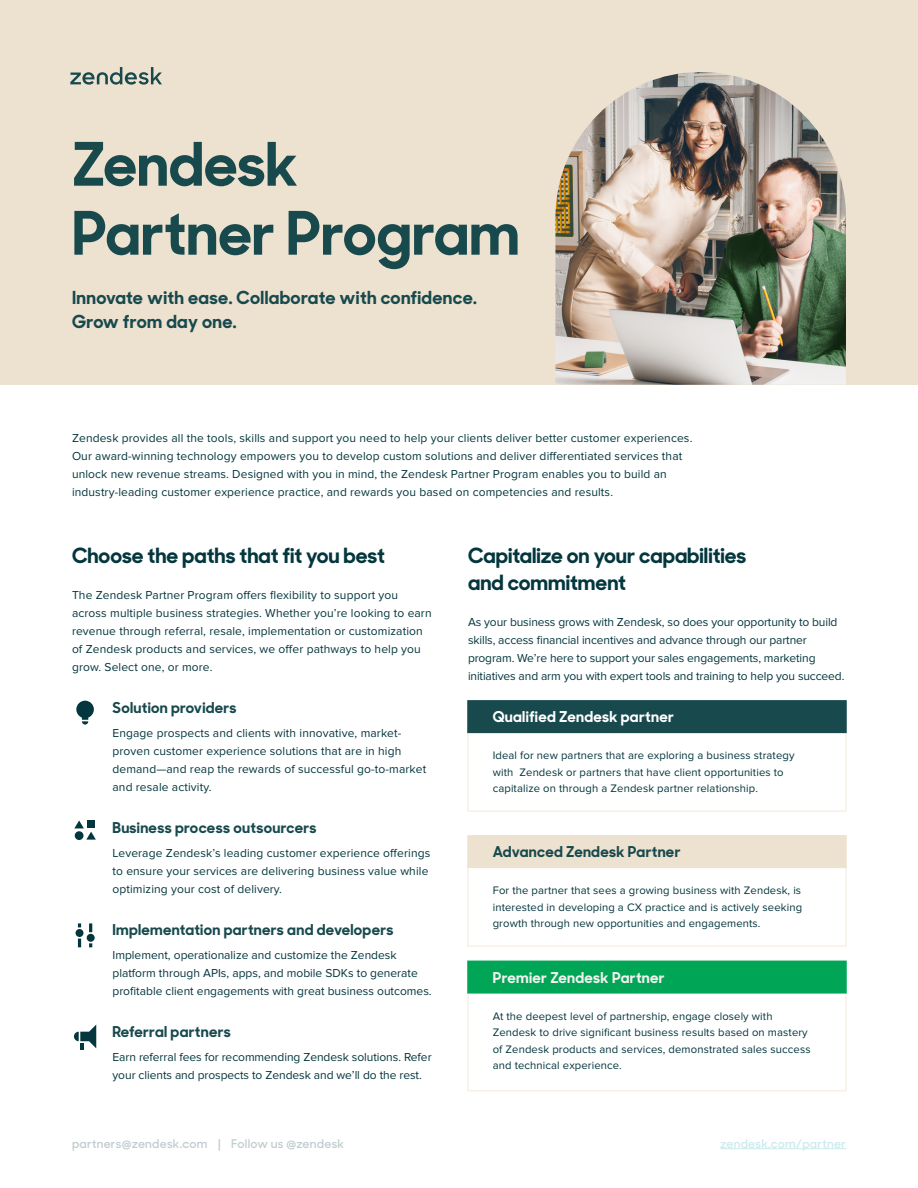
<style>
.page{position:relative;width:918px;height:1188px;background:#fff}
.page>*{position:absolute;margin:0;border:0;box-sizing:border-box;transform-origin:0 0}
.Header_1{font:700 60px/69px "Sharp Sans No 1";color:#17494d}
.Subheader_1{font:700 21px/27px "Sharp Sans No 1";color:#03363d}
.Subheader_2{font:700 18px/24px "Sharp Sans No 1";letter-spacing:.02em;color:#17494d}
.Subheader_3{font:700 15px "Sharp Sans No 1";letter-spacing:.02em;color:#17494d}
.Subheader_3-2{font:700 15px "Sharp Sans No 1";letter-spacing:.02em;color:#fff}
.Subheader_3-3{font:700 15px "Sharp Sans No 1";letter-spacing:.02em;color:#f3f0ee}
.Body_3{font:12px/18px "Proxima Nova";letter-spacing:.01em;color:#03363d}
.Body_3-2{font:12px/18px "Proxima Nova";letter-spacing:-.01em;color:#03363d}
.t1{font:600 12px "Sharp Sans No 1";letter-spacing:.02em;color:#c0cdcf}
.t2{font:600 12px "Sharp Sans No 1";letter-spacing:.02em;color:#cbeaee}
.Body_3-3{font:11.25px/16.5px "Proxima Nova";letter-spacing:.01em;color:#03363d}
</style>
<div class="page">
<hr style="left:720px;top:1148px;width:126px;height:1px;background:#cbeaee">
<div style="left:0;top:0;width:918px;height:385px;background:#ede1cf"></div>
<img style="left:555px;top:72px;width:291px;height:313px">
<svg style="left:89px;top:943px;width:3px;height:4px"></svg>
<svg style="left:78px;top:939px;width:3px;height:8px"></svg>
<svg style="left:89px;top:923px;width:3px;height:9px"></svg>
<svg style="left:78px;top:923px;width:3px;height:4px"></svg>
<div style="left:76px;top:929px;width:8px;height:8px;background:#03363d;border-radius:50%"></div>
<div style="left:87px;top:934px;width:8px;height:8px;background:#03363d;border-radius:50%"></div>
<svg style="left:74px;top:1025px;width:22px;height:24px"></svg>
<svg style="left:76px;top:701px;width:18px;height:24px"></svg>
<svg style="left:74px;top:820px;width:22px;height:20px"></svg>
<svg style="left:70px;top:67px;width:92px;height:18px"></svg>
<div style="left:467px;top:729px;width:380px;height:83px;border:2px solid #f6f0e7"></div>
<div style="left:467px;top:700px;width:380px;height:33px;background:#17494d;border:2px solid #17494d"></div>
<div style="left:467px;top:864px;width:380px;height:83px;border:2px solid #f6f0e7"></div>
<div style="left:467px;top:835px;width:380px;height:33px;background:#ede1cf"></div>
<div style="left:467px;top:990px;width:380px;height:101px;border:2px solid #f6f0e7"></div>
<div style="left:467px;top:961px;width:380px;height:33px;background:#00a656;border:2px solid #00a656"></div>
<p class="Header_1" style="left:72px;top:124px;width:449px">Zendesk<br>Partner Program</p>
<p class="Subheader_2" style="left:72px;top:284px;width:406px">Innovate with ease. Collaborate with confidence.<br>Grow from day one.</p>
<p class="Body_3" style="left:72px;top:429px;width:622px">Zendesk provides all the tools, skills and support you need to help your clients deliver better customer experiences.<br>Our award-winning technology empowers you to develop custom solutions and deliver differentiated services that unlock new revenue streams. Designed with you in mind, the Zendesk Partner Program enables you to build an industry-leading customer experience practice, and rewards you based on competencies and results.</p>
<p class="Subheader_1" style="left:72px;top:539px;width:315px">Choose the paths that fit you best</p>
<p class="Body_3" style="left:72px;top:586px;width:361px">The Zendesk Partner Program offers flexibility to support you across multiple business strategies. Whether you’re looking to earn revenue through referral, resale, implementation or customization of Zendesk products and services, we offer pathways to help you grow. Select one, or more.</p>
<p class="Subheader_3" style="left:112px;top:695px;width:126px">Solution providers</p>
<p class="Body_3" style="left:112px;top:724px;width:315px">Engage prospects and clients with innovative, market&shy;proven customer experience solutions that are in high demand—and reap the rewards of successful go-to-market and resale activity.</p>
<p class="Subheader_3" style="left:112px;top:815px;width:206px">Business process outsourcers</p>
<p class="Body_3" style="left:112px;top:844px;width:319px">Leverage Zendesk’s leading customer experience offerings to ensure your services are delivering business value while optimizing your cost of delivery.</p>
<p class="Subheader_3" style="left:112px;top:917px;width:282px">Implementation partners and developers</p>
<p class="Body_3" style="left:112px;top:946px;width:321px">Implement, operationalize and customize the Zendesk platform through APIs, apps, and mobile SDKs to generate profitable client engagements with great business outcomes.</p>
<p class="Subheader_3" style="left:112px;top:1019px;width:120px">Referral partners</p>
<p class="Body_3" style="left:112px;top:1048px;width:321px">Earn referral fees for recommending Zendesk solutions. Refer your clients and prospects to Zendesk and we’ll do the rest.</p>
<p class="Subheader_1" style="left:468px;top:539px;width:280px">Capitalize on your capabilities and commitment</p>
<p class="Body_3-2" style="left:468px;top:613px;width:378px">As your business grows with Zendesk, so does your opportunity to build skills, access financial incentives and advance through our partner program. We’re here to support your sales engagements, marketing initiatives and arm you with expert tools and training to help you succeed.</p>
<p class="Subheader_3-2" style="left:493px;top:704px;width:183px">Qualified Zendesk partner</p>
<p class="Body_3-3" style="left:493px;top:747px;width:303px">Ideal for new partners that are exploring a business strategy with Zendesk or partners that have client opportunities to capitalize on through a Zendesk partner relationship.</p>
<p class="Subheader_3" style="left:493px;top:839px;width:189px">Advanced Zendesk Partner</p>
<p class="Body_3-3" style="left:493px;top:882px;width:311px;text-align:justify">For the partner that sees a growing business with Zendesk, is interested in developing a CX practice and is actively seeking growth through new opportunities and engagements.</p>
<p class="Subheader_3-3" style="left:493px;top:965px;width:173px">Premier Zendesk Partner</p>
<p class="Body_3-3" style="left:493px;top:1008px;width:319px">At the deepest level of partnership, engage closely with Zendesk to drive significant business results based on mastery of Zendesk products and services, demonstrated sales success and technical experience.</p>
<p class="t1" style="left:72px;top:1134px;width:274px">partners@zendesk.com | Follow us @zendesk</p>
<p class="t2" style="left:720px;top:1134px;width:127px">zendesk.com/partner</p>
</div>
